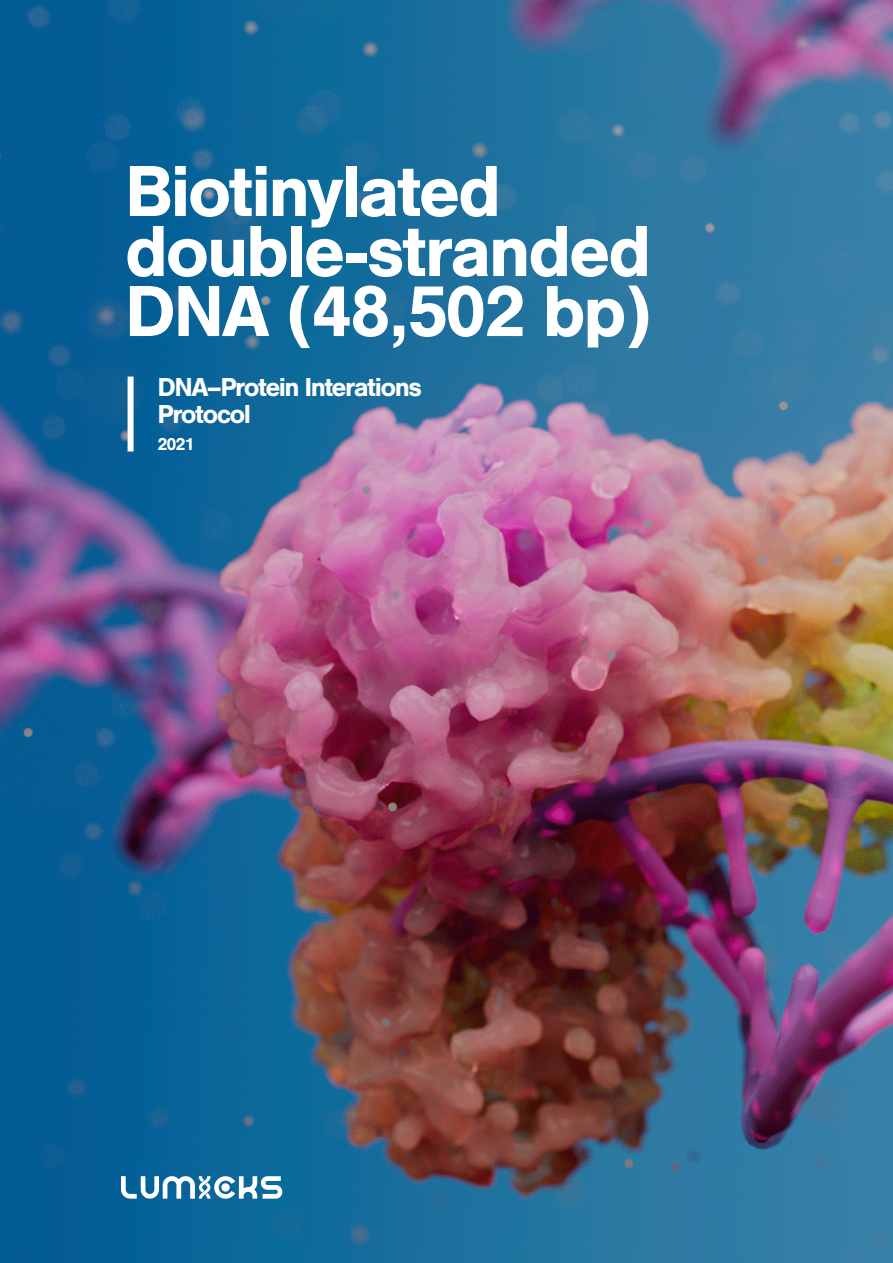
<style>
.page{position:relative;width:893px;height:1263px;background:#fff}
.page>*{position:absolute;margin:0;border:0;box-sizing:border-box;transform-origin:0 0}
.t1{font:700 75px/60px "Nimbus San";letter-spacing:-.04em;color:#fff}
.t2{font:700 27px/27px "Nimbus San";letter-spacing:-.06em;color:#fff}
.t3{font:700 18px "Nimbus San";color:#fff}
</style>
<div class="page">
<img style="left:0;top:0;width:893px;height:1263px">
<svg style="left:121px;top:1176px;width:161px;height:23px"></svg>
<div style="left:128px;top:377px;width:6px;height:75px;background:#fff"></div>
<p class="t1" style="left:125px;top:162px;width:529px">Biotinylated double-stranded<br>DNA (48,502 bp)</p>
<p class="t2" style="left:158px;top:374px;width:266px">DNA–Protein Interations<br>Protocol</p>
<p class="t3" style="left:158px;top:434px;width:39px">2021</p>
</div>
